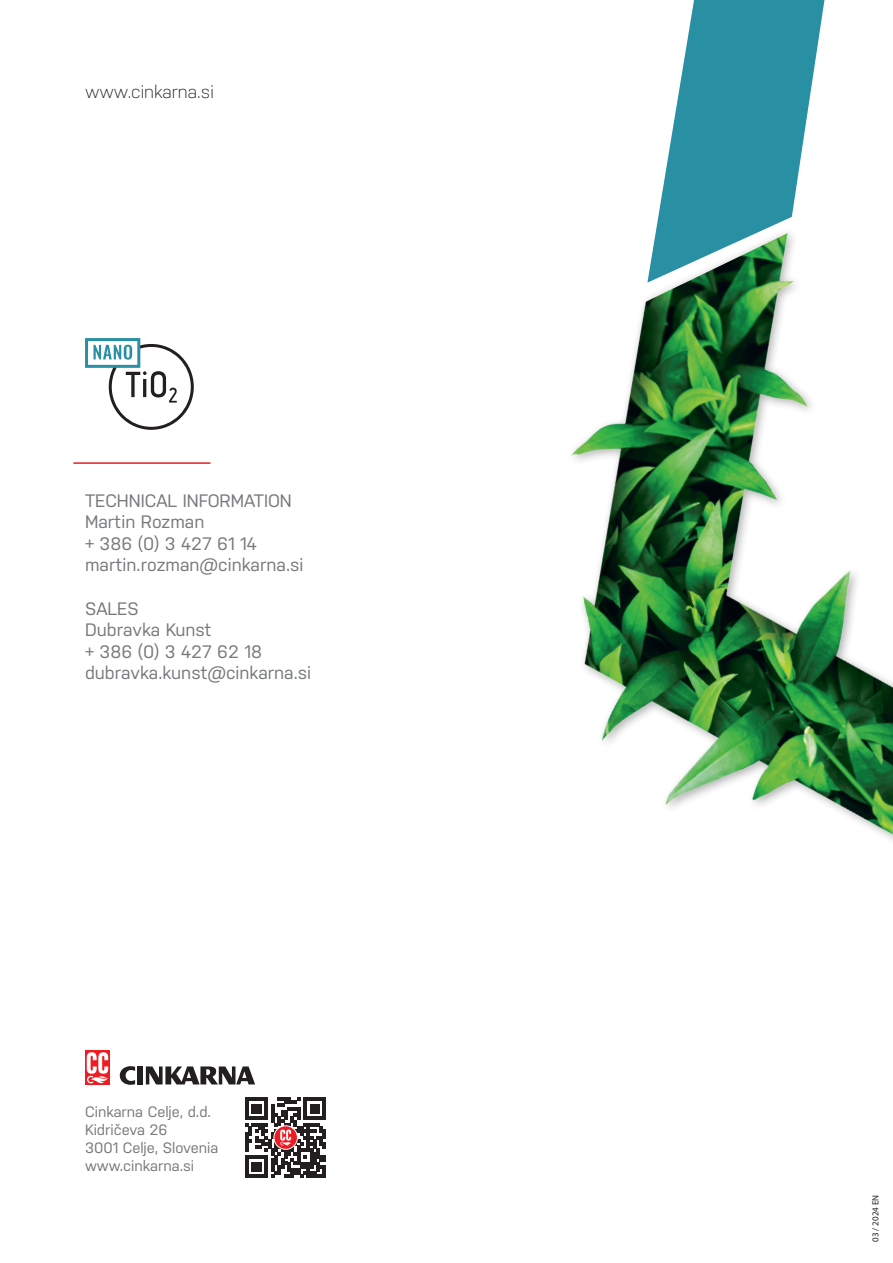
<style>
.page{position:relative;width:893px;height:1263px;background:#fff}
.page>*{position:absolute;margin:0;border:0;box-sizing:border-box;transform-origin:0 0}
.t1{font:18px "Nudista";color:#76787b}
.t2{font:300 18px "Nudista";color:#231f20}
.t3{font:15px "Nudista";color:#76787b}
.t4{font:9px "Myriad Pro";color:#231f20}
</style>
<div class="page">
<svg style="left:245px;top:1150px;width:81px;height:28px"></svg>
<img style="left:73px;top:283px;width:820px;height:867px">
<svg style="left:647px;top:0;width:177px;height:283px;fill:#298fa3"></svg>
<p class="t2" style="left:85px;top:82px;width:130px">www.cinkarna.si</p>
<p class="t1" style="left:85px;top:490px;width:208px">TECHNICAL INFORMATION</p>
<p class="t1" style="left:85px;top:511px;width:121px">Martin Rozman</p>
<p class="t1" style="left:85px;top:533px;width:174px">+ 386 (0) 3 427 61 14</p>
<p class="t1" style="left:85px;top:555px;width:220px">martin.rozman@cinkarna.si</p>
<p class="t1" style="left:85px;top:598px;width:55px">SALES</p>
<p class="t1" style="left:85px;top:619px;width:128px">Dubravka Kunst</p>
<p class="t1" style="left:85px;top:641px;width:178px">+ 386 (0) 3 427 62 18</p>
<p class="t1" style="left:85px;top:663px;width:228px">dubravka.kunst@cinkarna.si</p>
<p class="t3" style="left:85px;top:1103px;width:127px">Cinkarna Celje, d.d.</p>
<p class="t3" style="left:85px;top:1121px;width:84px">Kidričeva 26</p>
<p class="t3" style="left:85px;top:1139px;width:135px">3001 Celje, Slovenia</p>
<p class="t3" style="left:85px;top:1157px;width:111px">www.cinkarna.si</p>
<p class="t4" style="left:870px;top:1242px;width:48px;rotate:-90deg">03 / 2024 EN</p>
</div>
